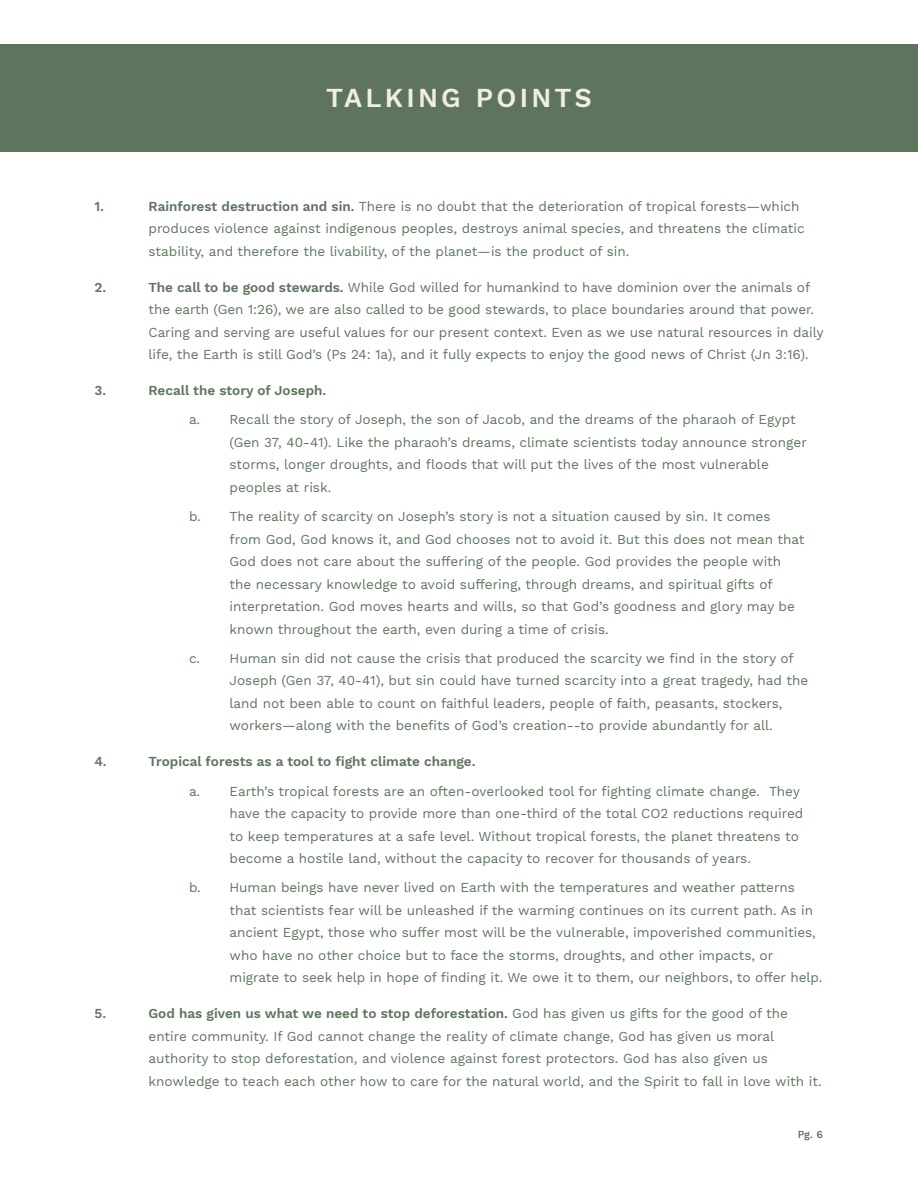
<style>
.page{position:relative;width:918px;height:1188px;background:#fff}
.page>*{position:absolute;margin:0;border:0;box-sizing:border-box;transform-origin:0 0}
.t1{font:600 27px "Work Sans";letter-spacing:.12em;color:#efede4}
.t2{font:13.5px/22.5px "Work Sans";color:#5e745d}
.t3{font:600 13.5px "Work Sans";color:#5e745d}
.t4{font:500 10.5px "Work Sans";color:#58595b}
.s1{font-weight:600}
</style>
<div class="page">
<div style="left:0;top:44px;width:918px;height:108px;background:#5e745d"></div>
<h1 class="t1" style="left:326px;top:82px;width:267px">TALKING POINTS</h1>
<p class="t3" style="left:94px;top:198px;width:11px">1.</p>
<p class="t2" style="left:148px;top:195px;width:658px"><span class="s1">Rainforest destruction and sin.</span> There is no doubt that the deterioration of tropical forests—which produces violence against indigenous peoples, destroys animal species, and threatens the climatic stability, and therefore the livability, of the planet—is the product of sin.</p>
<p class="t3" style="left:94px;top:279px;width:13px">2.</p>
<p class="t2" style="left:148px;top:276px;width:677px"><span class="s1">The call to be good stewards.</span> While God willed for humankind to have dominion over the animals of the earth (Gen 1:26), we are also called to be good stewards, to place boundaries around that power.<br>Caring and serving are useful values for our present context. Even as we use natural resources in daily life, the Earth is still God’s (Ps 24: 1a), and it fully expects to enjoy the good news of Christ (Jn 3:16).</p>
<p class="t3" style="left:94px;top:383px;width:13px">3.</p>
<p class="t3" style="left:148px;top:383px;width:179px">Recall the story of Joseph.</p>
<p class="t2" style="left:230px;top:409px;width:579px;text-indent:-40px">a. Recall the story of Joseph, the son of Jacob, and the dreams of the pharaoh of Egypt (Gen 37, 40-41). Like the pharaoh’s dreams, climate scientists today announce stronger storms, longer droughts, and floods that will put the lives of the most vulnerable peoples at risk.</p>
<p class="t2" style="left:230px;top:506px;width:577px;text-indent:-40px">b. The reality of scarcity on Joseph’s story is not a situation caused by sin. It comes from God, God knows it, and God chooses not to avoid it. But this does not mean that God does not care about the suffering of the people. God provides the people with the necessary knowledge to avoid suffering, through dreams, and spiritual gifts of interpretation. God moves hearts and wills, so that God’s goodness and glory may be known throughout the earth, even during a time of crisis.</p>
<p class="t2" style="left:230px;top:648px;width:580px;text-indent:-40px">c. Human sin did not cause the crisis that produced the scarcity we find in the story of Joseph (Gen 37, 40-41), but sin could have turned scarcity into a great tragedy, had the land not been able to count on faithful leaders, people of faith, peasants, stockers, workers—along with the benefits of God’s creation--to provide abundantly for all.</p>
<p class="t3" style="left:94px;top:754px;width:14px">4.</p>
<p class="t3" style="left:148px;top:754px;width:329px">Tropical forests as a tool to fight climate change.</p>
<p class="t2" style="left:230px;top:780px;width:575px;text-indent:-40px">a. Earth’s tropical forests are an often-overlooked tool for fighting climate change. They have the capacity to provide more than one-third of the total CO2 reductions required to keep temperatures at a safe level. Without tropical forests, the planet threatens to become a hostile land, without the capacity to recover for thousands of years.</p>
<p class="t2" style="left:230px;top:877px;width:594px;text-indent:-40px">b. Human beings have never lived on Earth with the temperatures and weather patterns that scientists fear will be unleashed if the warming continues on its current path. As in ancient Egypt, those who suffer most will be the vulnerable, impoverished communities, who have no other choice but to face the storms, droughts, and other impacts, or migrate to seek help in hope of finding it. We owe it to them, our neighbors, to offer help.</p>
<p class="t3" style="left:94px;top:1006px;width:13px">5.</p>
<p class="t2" style="left:148px;top:1003px;width:675px"><span class="s1">God has given us what we need to stop deforestation.</span> God has given us gifts for the good of the entire community. If God cannot change the reality of climate change, God has given us moral authority to stop deforestation, and violence against forest protectors. God has also given us knowledge to teach each other how to care for the natural world, and the Spirit to fall in love with it.</p>
<p class="t4" style="left:798px;top:1128px;width:26px">Pg. 6</p>
</div>
